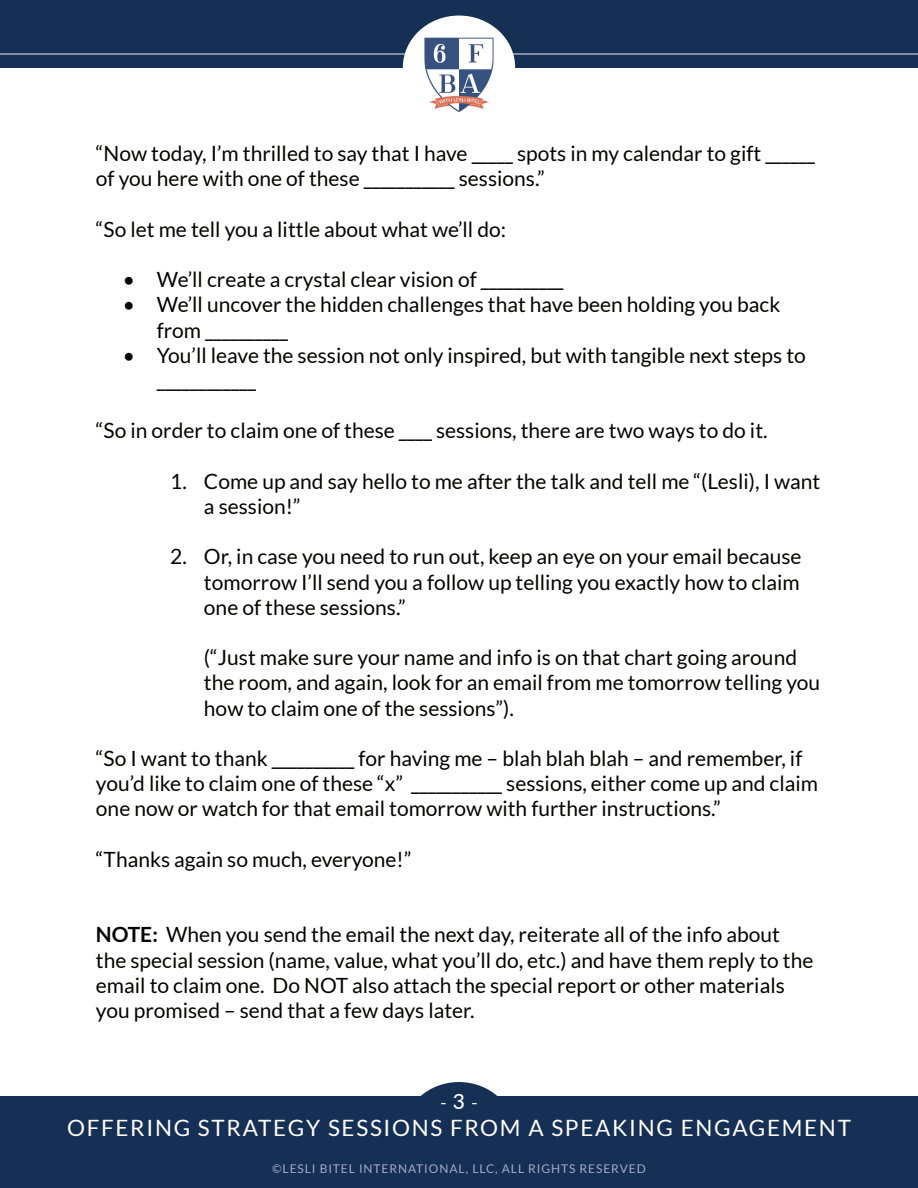
<style>
.page{position:relative;width:918px;height:1188px;background:#fff}
.page>*{position:absolute;margin:0;border:0;box-sizing:border-box;transform-origin:0 0}
.t1{font:22.5px "Lato";letter-spacing:.075em;color:#fff}
.HEADINE{font:21px/25.2px "Lato";color:#040503}
.t2{font:18px "Lato";color:#fff}
.t3{font:12px "Lato";letter-spacing:.075em;color:#a3acc8}
.s1{font-weight:700}
.s2{font-weight:500;font-size:21px}
</style>
<div class="page">
<div style="left:0;top:1096px;width:918px;height:92px;background:#152f55"></div>
<div style="left:0;top:0;width:918px;height:68px;background:#152f55"></div>
<div style="left:403px;top:1082px;width:112px;height:104px;background:#152f55;border-radius:50%"></div>
<hr style="left:0;top:53px;width:918px;height:2px;background:#a3acc8">
<div style="left:403px;top:16px;width:112px;height:103px;background:#fff;border-radius:50%"></div>
<img style="left:424px;top:37px;width:70px;height:75px">
<p class="HEADINE" style="left:96px;top:141px;width:721px">“Now today, I’m thrilled to say that I have _____ spots in my calendar to gift ______ of you here with one of these ___________ sessions.”</p>
<p class="HEADINE" style="left:96px;top:217px;width:412px">“So let me tell you a little about what we’ll do:</p>
<p class="HEADINE" style="left:123px;top:267px;width:442px">• We’ll create a crystal clear vision of __________</p>
<p class="HEADINE" style="left:157px;top:292px;width:625px;text-indent:-34px">• We’ll uncover the hidden challenges that have been holding you back from __________</p>
<p class="HEADINE" style="left:157px;top:343px;width:651px;text-indent:-34px">• You’ll leave the session not only inspired, but with tangible next steps to ____________</p>
<p class="HEADINE" style="left:96px;top:418px;width:673px">“So in order to claim one of these ____ sessions, there are two ways to do it.</p>
<p class="HEADINE" style="left:204px;top:469px;width:618px;text-indent:-34px">1. Come up and say hello to me after the talk and tell me “(Lesli), I want a session!”</p>
<p class="HEADINE" style="left:204px;top:544px;width:599px;text-align:justify;text-indent:-34px">2. Or, in case you need to run out, keep an eye on your email because tomorrow I’ll send you a follow up telling you exactly how to claim one of these sessions.”</p>
<p class="HEADINE" style="left:204px;top:645px;width:618px">(“Just make sure your name and info is on that chart going around the room, and again, look for an email from me tomorrow telling you how to claim one of the sessions”).</p>
<p class="HEADINE" style="left:96px;top:746px;width:724px">“So I want to thank __________ for having me – blah blah blah – and remember, if you’d like to claim one of these “x” ___________ sessions, either come up and claim one now or watch for that email tomorrow with further instructions.”</p>
<p class="HEADINE" style="left:96px;top:847px;width:317px">“Thanks again so much, everyone!”</p>
<p class="HEADINE" style="left:96px;top:922px;width:719px"><span class="s1">NOTE:</span> When you send the email the next day, reiterate all of the info about the special session (name, value, what you’ll do, etc.) and have them reply to the email to claim one. Do NOT also attach the special report or other materials you promised – send that a few days later.</p>
<p class="t2" style="left:440px;top:1092px;width:39px">- <span class="s2">3</span> -</p>
<p class="t1" style="left:67px;top:1115px;width:785px">OFFERING STRATEGY SESSIONS FROM A SPEAKING ENGAGEMENT</p>
<p class="t3" style="left:272px;top:1162px;width:375px">©LESLI BITEL INTERNATIONAL, LLC, ALL RIGHTS RESERVED</p>
</div>
